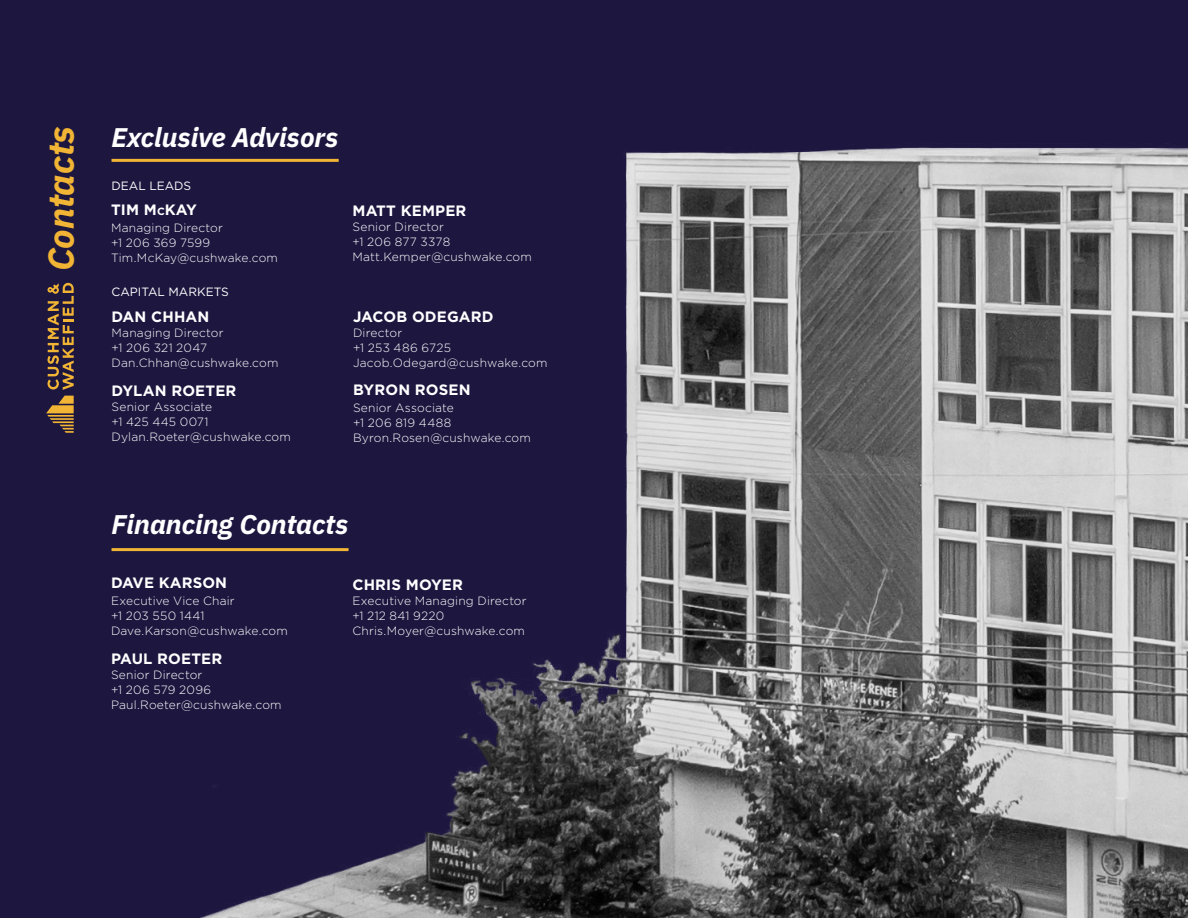
<style>
.page{position:relative;width:1188px;height:918px;background:#1d1740}
.page>*{position:absolute;margin:0;border:0;box-sizing:border-box;transform-origin:0 0}
.t1{font:italic 700 36px "IBM Plex Sans";color:#f1b434}
.t2{font:italic 700 27px "IBM Plex Sans";color:#fff}
.t3{font:700 15px "Gotham";letter-spacing:.01em;color:#fff}
.t4{font:300 12px/15px "Gotham";letter-spacing:.015em;color:#fff}
.t5{font:12px "Gotham";color:#fff}
.s1{font-size:10.5px}
</style>
<div class="page">
<img style="left:201px;top:147px;width:987px;height:771px">
<hr style="left:112px;top:159px;width:227px;height:3px;background:#f1b434">
<hr style="left:112px;top:548px;width:237px;height:3px;background:#f1b434">
<svg style="left:46px;top:396px;width:28px;height:37px"></svg>
<svg style="left:47px;top:283px;width:27px;height:107px"></svg>
<h1 class="t1" style="left:32px;top:271px;width:147px;rotate:-90deg">Contacts</h1>
<h2 class="t2" style="left:112px;top:116px;width:229px">Exclusive Advisors</h2>
<p class="t5" style="left:112px;top:178px;width:81px">DEAL LEADS</p>
<p class="t3" style="left:111px;top:200px;width:87px">TIM M<span class="s1">c</span>KAY</p>
<p class="t4" style="left:111px;top:219px;width:169px">Managing Director<br>+1 206 369 7599<br>Tim.McKay@cushwake.com</p>
<p class="t5" style="left:112px;top:284px;width:119px">CAPITAL MARKETS</p>
<p class="t3" style="left:112px;top:307px;width:99px">DAN CHHAN</p>
<p class="t4" style="left:112px;top:325px;width:168px">Managing Director<br>+1 206 321 2047<br>Dan.Chhan@cushwake.com</p>
<p class="t3" style="left:112px;top:381px;width:126px">DYLAN ROETER</p>
<p class="t4" style="left:112px;top:399px;width:181px">Senior Associate<br>+1 425 445 0071<br>Dylan.Roeter@cushwake.com</p>
<p class="t3" style="left:352px;top:201px;width:115px">MATT KEMPER</p>
<p class="t4" style="left:352px;top:219px;width:181px">Senior Director<br>+1 206 877 3378<br>Matt.Kemper@cushwake.com</p>
<p class="t3" style="left:353px;top:307px;width:142px">JACOB ODEGARD</p>
<p class="t4" style="left:353px;top:325px;width:196px">Director<br>+1 253 486 6725<br>Jacob.Odegard@cushwake.com</p>
<p class="t3" style="left:353px;top:380px;width:119px">BYRON ROSEN</p>
<p class="t4" style="left:353px;top:400px;width:179px">Senior Associate<br>+1 206 819 4488<br>Byron.Rosen@cushwake.com</p>
<h2 class="t2" style="left:112px;top:503px;width:239px">Financing Contacts</h2>
<p class="t3" style="left:111px;top:573px;width:118px">DAVE KARSON</p>
<p class="t4" style="left:111px;top:593px;width:178px">Executive Vice Chair<br>+1 203 550 1441<br>Dave.Karson@cushwake.com</p>
<p class="t3" style="left:111px;top:649px;width:113px">PAUL ROETER</p>
<p class="t4" style="left:111px;top:667px;width:172px">Senior Director<br>+1 206 579 2096<br>Paul.Roeter@cushwake.com</p>
<p class="t3" style="left:352px;top:574px;width:112px">CHRIS MOYER</p>
<p class="t4" style="left:352px;top:593px;width:176px">Executive Managing Director +1 212 841 9220<br>Chris.Moyer@cushwake.com</p>
</div>
